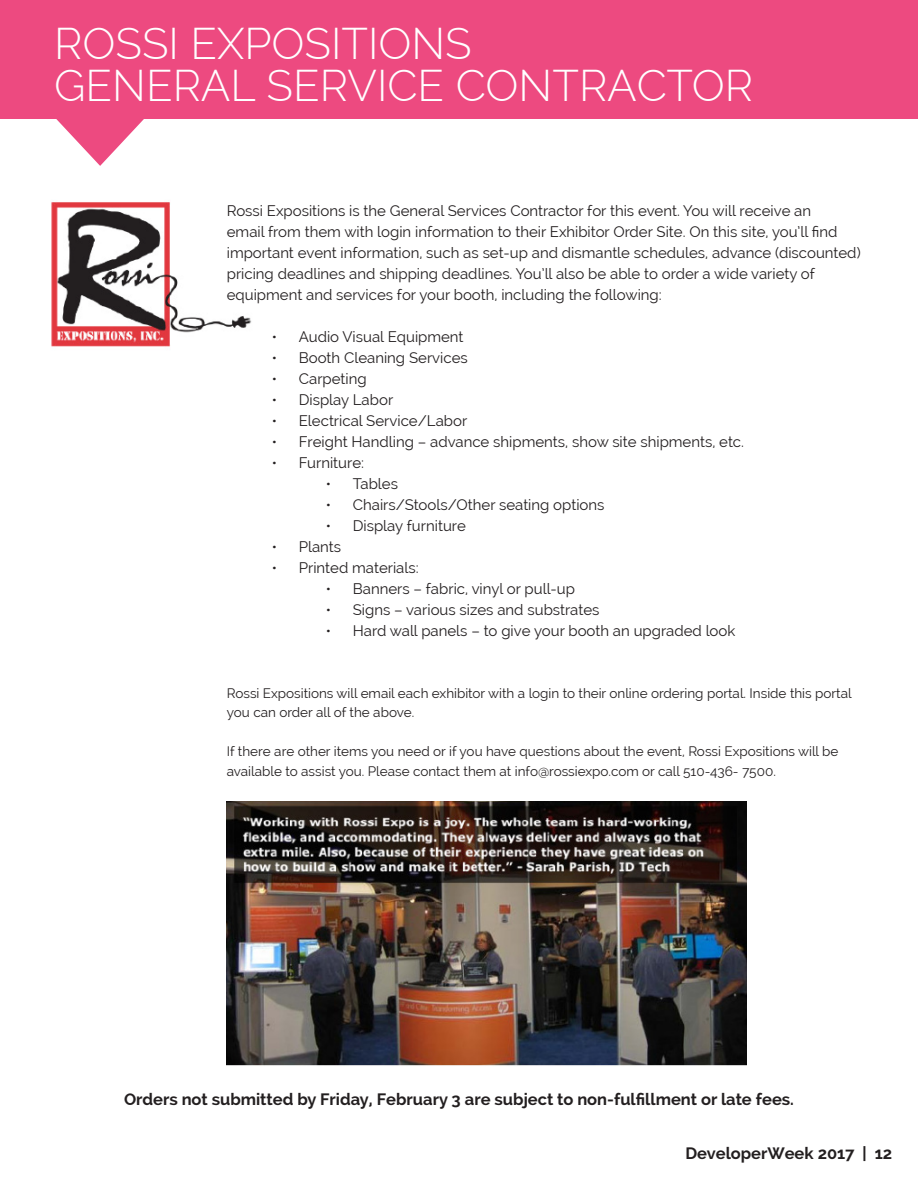
<style>
.page{position:relative;width:918px;height:1188px;background:#fff}
.page>*{position:absolute;margin:0;border:0;box-sizing:border-box;transform-origin:0 0}
.t1{font:300 43.5px "Raleway";color:#fff}
.t2{font:700 16.5px "Raleway";color:#231f20}
.t3{font:15px/21px "Raleway";color:#231f20}
.t4{font:13.5px/19.5px "Raleway";color:#231f20}
</style>
<div class="page">
<div style="left:0;top:0;width:918px;height:118px;background:#ed4a80"></div>
<img style="left:51px;top:200px;width:201px;height:147px">
<img style="left:227px;top:801px;width:520px;height:265px">
<svg style="left:54px;top:118px;width:92px;height:48px"></svg>
<p class="t1" style="left:54px;top:19px;width:419px">ROSSI EXPOSITIONS</p>
<p class="t1" style="left:54px;top:61px;width:701px">GENERAL SERVICE CONTRACTOR</p>
<p class="t3" style="left:227px;top:200px;width:635px">Rossi Expositions is the General Services Contractor for this event. You will receive an<br>email from them with login information to their Exhibitor Order Site. On this site, you’ll find important event information, such as set-up and dismantle schedules, advance (discounted) pricing deadlines and shipping deadlines. You’ll also be able to order a wide variety of equipment and services for your booth, including the following:</p>
<p class="t3" style="left:272px;top:326px;width:193px">• Audio Visual Equipment</p>
<p class="t3" style="left:272px;top:347px;width:197px">• Booth Cleaning Services</p>
<p class="t3" style="left:272px;top:368px;width:96px">• Carpeting</p>
<p class="t3" style="left:272px;top:389px;width:123px">• Display Labor</p>
<p class="t3" style="left:272px;top:410px;width:197px">• Electrical Service/Labor</p>
<p class="t3" style="left:272px;top:431px;width:474px">• Freight Handling – advance shipments, show site shipments, etc.</p>
<p class="t3" style="left:272px;top:452px;width:94px">• Furniture:</p>
<p class="t3" style="left:326px;top:473px;width:74px">• Tables</p>
<p class="t3" style="left:326px;top:494px;width:280px">• Chairs/Stools/Other seating options</p>
<p class="t3" style="left:326px;top:515px;width:142px">• Display furniture</p>
<p class="t3" style="left:272px;top:536px;width:71px">• Plants</p>
<p class="t3" style="left:272px;top:557px;width:148px">• Printed materials:</p>
<p class="t3" style="left:326px;top:578px;width:251px">• Banners – fabric, vinyl or pull-up</p>
<p class="t3" style="left:326px;top:599px;width:275px">• Signs – various sizes and substrates</p>
<p class="t3" style="left:326px;top:620px;width:411px">• Hard wall panels – to give your booth an upgraded look</p>
<p class="t4" style="left:227px;top:683px;width:626px">Rossi Expositions will email each exhibitor with a login to their online ordering portal. Inside this portal you can order all of the above.</p>
<p class="t4" style="left:227px;top:742px;width:613px">If there are other items you need or if you have questions about the event, Rossi Expositions will be available to assist you. Please contact them at info@rossiexpo.com or call 510-436- 7500.</p>
<p class="t2" style="left:124px;top:1090px;width:671px">Orders not submitted by Friday, February 3 are subject to non-fulfillment or late fees.</p>
<p class="t2" style="left:685px;top:1144px;width:208px">DeveloperWeek 2017 | 12</p>
</div>
